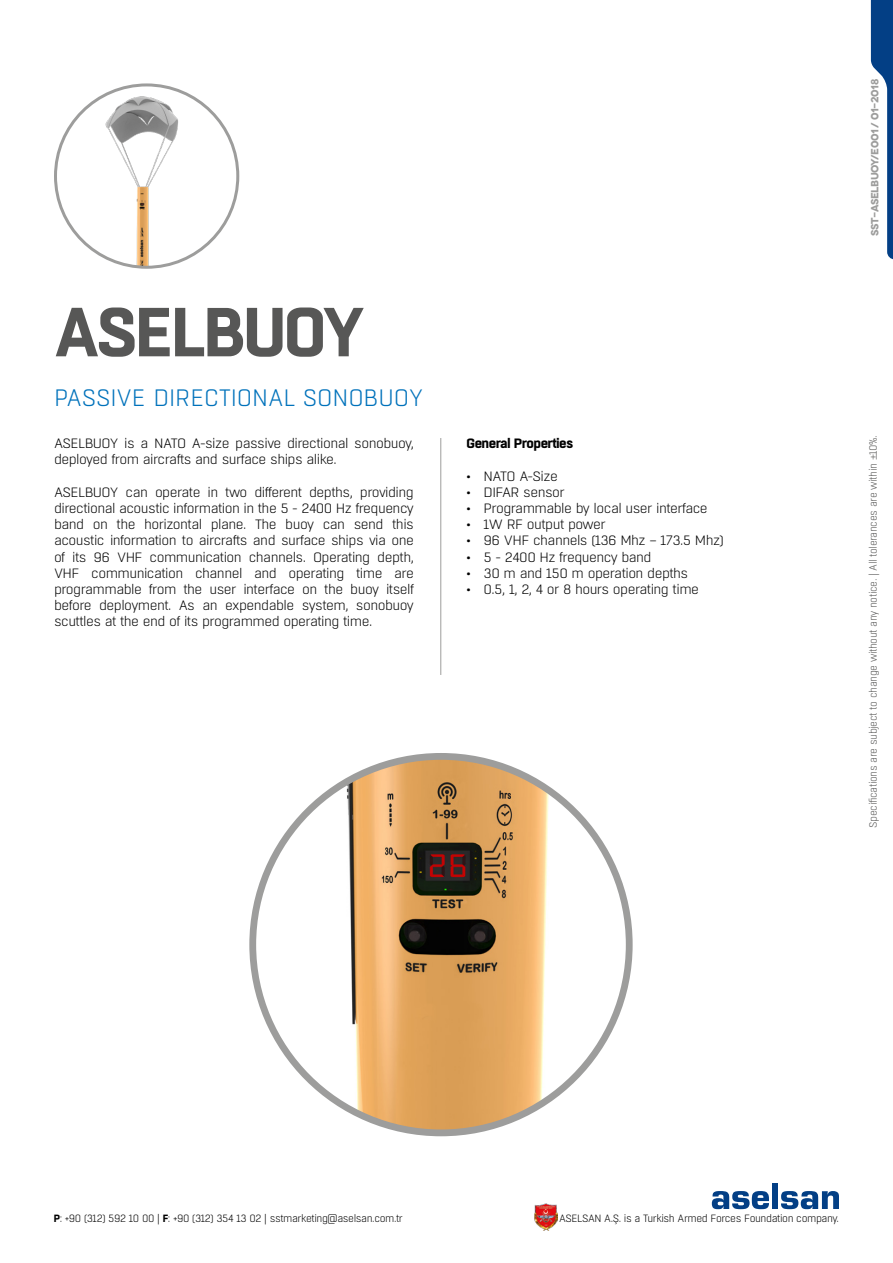
<style>
.page{position:relative;width:893px;height:1263px;background:#fff}
.page>*{position:absolute;margin:0;border:0;box-sizing:border-box;transform-origin:0 0}
.t1{font:700 69.15px "Boxed";letter-spacing:-.04em;color:#575756}
.t2{font:300 23.7px "Boxed";letter-spacing:-.005em;color:#0072bb}
.t3{font:300 13.5px/16.2px "Boxed";letter-spacing:-.04em;color:#000;scale:1.04 1}
.t4{font:700 13.5px "Boxed";letter-spacing:-.04em;color:#000;scale:1.04 1}
.t5{font:300 10.5px "Boxed";letter-spacing:-.04em;color:#000}
.t6{font:300 10.5px "Boxed";letter-spacing:-.04em;color:#575756}
.t7{font:700 10.5px "Novecentowide";letter-spacing:-.04em;color:#9d9d9c}
.s1{font-family:"Minion Pro";font-weight:400}
.s2{font-weight:700}
</style>
<div class="page">
<svg style="left:871px;top:0;width:22px;height:259px"></svg>
<img style="left:534px;top:1203px;width:23px;height:28px">
<svg style="left:712px;top:1191px;width:57px;height:18px"></svg>
<div style="left:772px;top:1183px;width:6px;height:26px;background:#033f85"></div>
<svg style="left:781px;top:1191px;width:58px;height:18px"></svg>
<hr style="left:441px;top:438px;width:1px;height:237px;background:#9d9d9c">
<img style="left:56px;top:85px;width:182px;height:182px;border-radius:91px">
<img style="left:253px;top:756px;width:376px;height:377px;border-radius:188px">
<h1 class="t1" style="left:54px;top:286px;width:313px">ASELBUOY</h1>
<h2 class="t2" style="left:54px;top:383px;width:371px">PASSIVE DIRECTIONAL SONOBUOY</h2>
<p class="t3" style="left:54px;top:435px;width:348px">ASELBUOY is a NATO A-size passive directional sonobuoy, deployed from aircrafts and surface ships alike.</p>
<p class="t3" style="left:54px;top:484px;width:348px;text-align:justify">ASELBUOY can operate in two different depths, providing directional acoustic information in the 5 - 2400 Hz frequency band on the horizontal plane. The buoy can send this acoustic information to aircrafts and surface ships via one of its 96 VHF communication channels. Operating depth, VHF communication channel and operating time are programmable from the user interface on the buoy itself before deployment. As an expendable system, sonobuoy scuttles at the end of its programmed operating time.</p>
<p class="t4" style="left:467px;top:434px;width:104px">General Properties</p>
<p class="t3" style="left:467px;top:468px;width:89px">• NATO A-Size</p>
<p class="t3" style="left:467px;top:484px;width:96px">• DIFAR sensor</p>
<p class="t3" style="left:467px;top:500px;width:233px">• Programmable by local user interface</p>
<p class="t3" style="left:467px;top:516px;width:135px">• 1W RF output power</p>
<p class="t3" style="left:467px;top:533px;width:249px">• 96 VHF channels (136 Mhz – 173.5 Mhz)</p>
<p class="t3" style="left:467px;top:549px;width:179px">• 5 - 2400 Hz frequency band</p>
<p class="t3" style="left:467px;top:565px;width:215px">• 30 m and 150 m operation depths</p>
<p class="t3" style="left:467px;top:581px;width:225px">• 0.5, 1, 2, 4 or 8 hours operating time</p>
<p class="t7" style="left:868px;top:236px;width:158px;rotate:-90deg">SST-ASELBUOY/e001 / 01-2018</p>
<p class="t6" style="left:867px;top:827px;width:394px;rotate:-90deg">Specifications are subject to change without any notice. | All tolerances are within <span class="s1">±</span>10%.</p>
<p class="t5" style="left:54px;top:1212px;width:350px"><span class="s2">P</span>: +90 (312) 592 10 00 | <span class="s2">F</span>: +90 (312) 354 13 02 | sstmarketing@aselsan.com.tr</p>
<p class="t5" style="left:559px;top:1212px;width:281px">ASELSAN A.Ş. is a Turkish Armed Forces Foundation company.</p>
</div>
